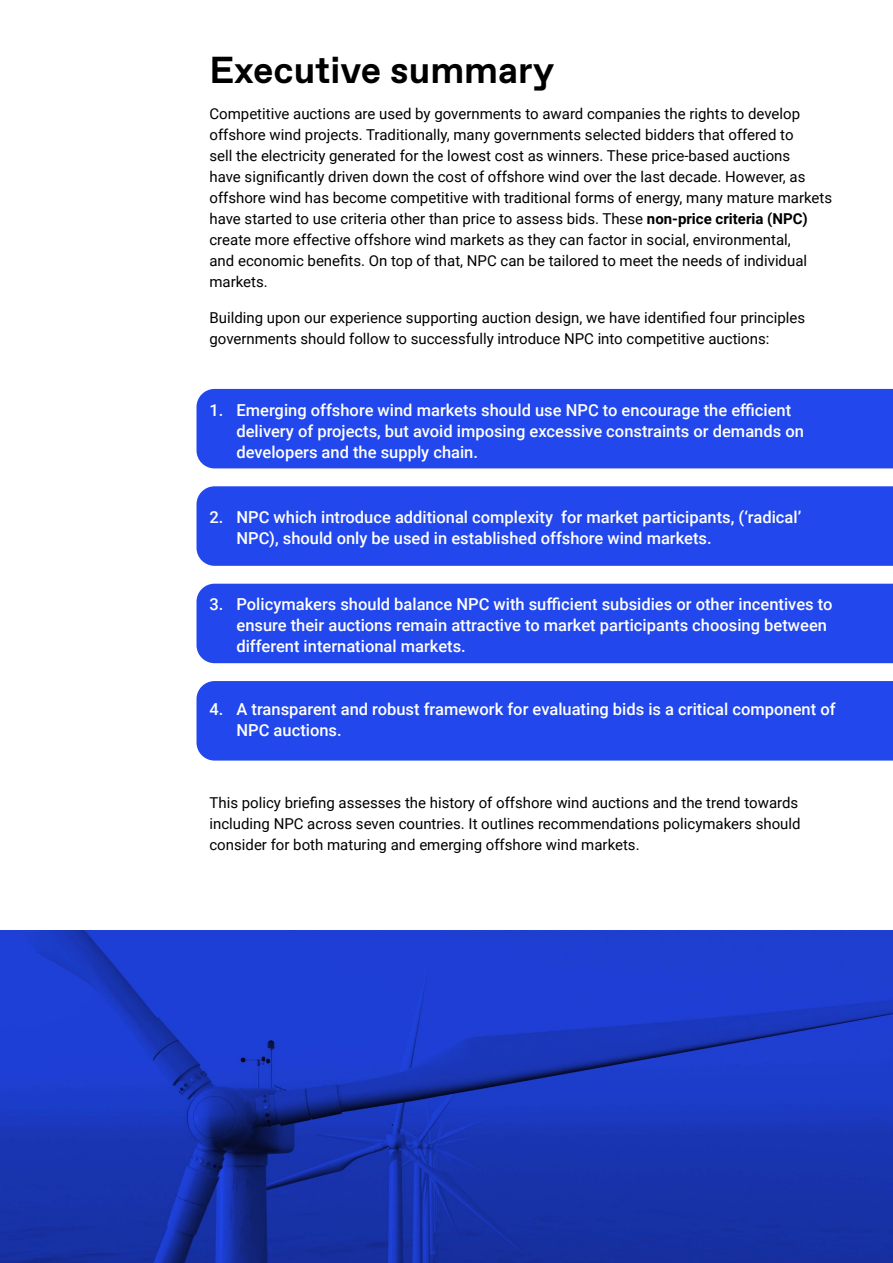
<style>
.page{position:relative;width:893px;height:1263px;background:#fff}
.page>*{position:absolute;margin:0;border:0;box-sizing:border-box;transform-origin:0 0}
.t1{font:700 37.5px "ABC Favorit";color:#000}
.t2{font:500 16.5px/21px "Roboto";color:#fff}
.t3{font:15px/21px "Roboto";color:#000}
.s1{font-weight:700}
</style>
<div class="page">
<div style="left:196px;top:389px;width:697px;height:79px;background:#2147ed"></div>
<div style="left:196px;top:486px;width:697px;height:80px;background:#2147ed"></div>
<div style="left:196px;top:584px;width:697px;height:79px;background:#2147ed"></div>
<div style="left:196px;top:681px;width:697px;height:79px;background:#2147ed"></div>
<img style="left:0;top:930px;width:892px;height:333px">
<h1 class="t1" style="left:209px;top:48px;width:346px">Executive summary</h1>
<p class="t3" style="left:209px;top:103px;width:624px">Competitive auctions are used by governments to award companies the rights to develop offshore wind projects. Traditionally, many governments selected bidders that offered to<br>sell the electricity generated for the lowest cost as winners. These price-based auctions<br>have significantly driven down the cost of offshore wind over the last decade. However, as offshore wind has become competitive with traditional forms of energy, many mature markets have started to use criteria other than price to assess bids. These <span class="s1">non-price criteria (NPC) </span>create more effective offshore wind markets as they can factor in social, environmental,<br>and economic benefits. On top of that, NPC can be tailored to meet the needs of individual markets.</p>
<p class="t3" style="left:209px;top:307px;width:597px">Building upon our experience supporting auction design, we have identified four principles governments should follow to successfully introduce NPC into competitive auctions:</p>
<p class="t2" style="left:236px;top:399px;width:569px;text-indent:-27px">1. Emerging offshore wind markets should use NPC to encourage the efficient delivery of projects, but avoid imposing excessive constraints or demands on developers and the supply chain.</p>
<p class="t2" style="left:236px;top:506px;width:566px;text-indent:-27px">2. NPC which introduce additional complexity for market participants, (‘radical’<br>NPC), should only be used in established offshore wind markets.</p>
<p class="t2" style="left:236px;top:593px;width:597px;text-indent:-27px">3. Policymakers should balance NPC with sufficient subsidies or other incentives to ensure their auctions remain attractive to market participants choosing between different international markets.</p>
<p class="t2" style="left:236px;top:698px;width:601px;text-indent:-27px">4. A transparent and robust framework for evaluating bids is a critical component of<br>NPC auctions.</p>
<p class="t3" style="left:209px;top:791px;width:593px">This policy briefing assesses the history of offshore wind auctions and the trend towards including NPC across seven countries. It outlines recommendations policymakers should consider for both maturing and emerging offshore wind markets.</p>
</div>
